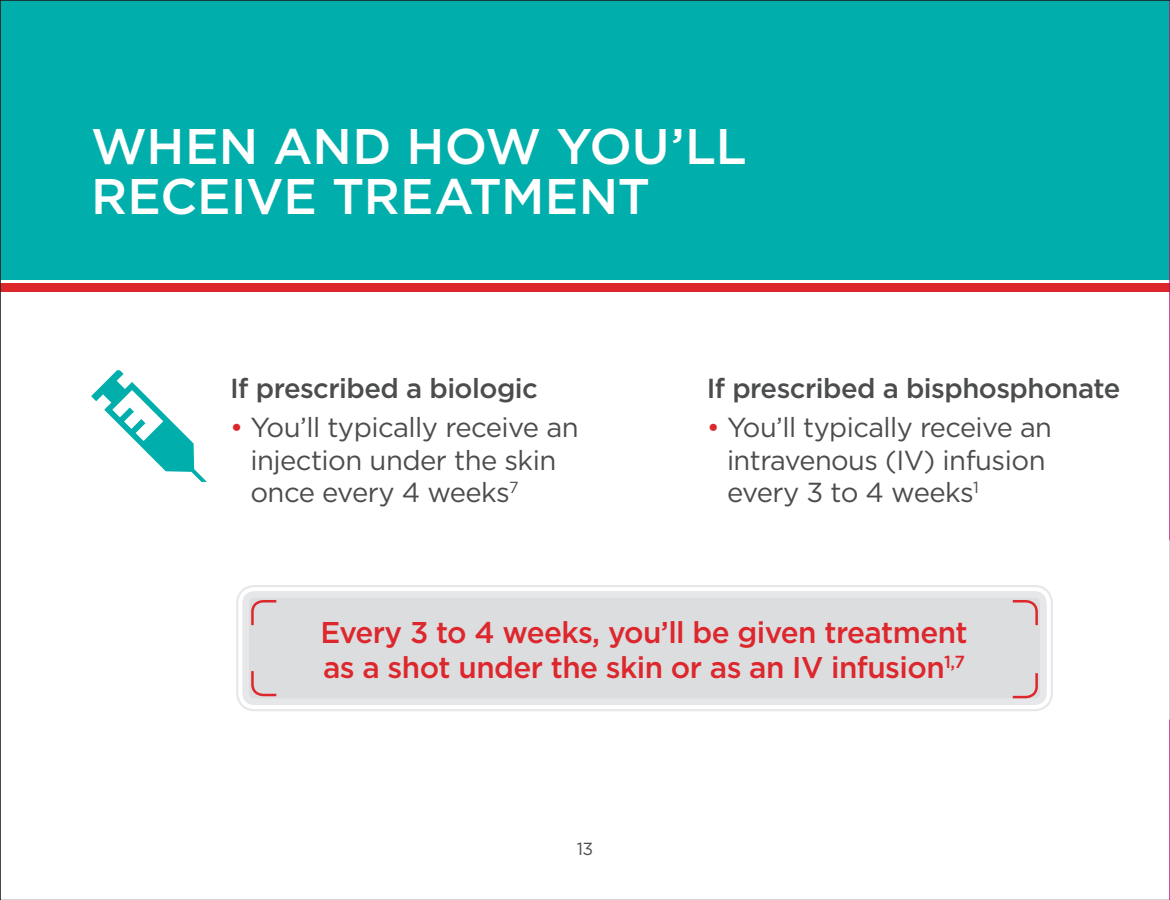
<style>
.page{position:relative;width:1170px;height:900px;background:#fff}
.page>*{position:absolute;margin:0;border:0;box-sizing:border-box;transform-origin:0 0}
.t1{font:500 50px/50px "Gotham";letter-spacing:-.005em;color:#fff}
.t2{font:500 30px/35px "Gotham";letter-spacing:-.02em;color:#dc272d}
.t3{font:27.5px/32.5px "Gotham";letter-spacing:-.02em;color:#4b4c4d}
.t4{font:500 27.5px "Gotham";letter-spacing:-.02em;color:#4b4c4d}
.t5{font:17.5px "Gotham";color:#4b4c4d}
.s1{color:#dc272d}
</style>
<div class="page">
<div style="left:0;top:0;width:1170px;height:279px;background:#00afab"></div>
<div style="left:0;top:284px;width:1170px;height:8px;background:#dc272d"></div>
<svg style="left:91px;top:370px;width:116px;height:112px"></svg>
<div style="left:243px;top:591px;width:803px;height:114px;background:#dcdddf;border-radius:12px"></div>
<div style="left:236px;top:585px;width:817px;height:126px;border:2px solid #e6e7e9;border-radius:17px"></div>
<div style="left:243px;top:591px;width:803px;height:114px;border:6px solid #e6e7e9;border-radius:8px"></div>
<svg style="left:251px;top:600px;width:26px;height:26px"></svg>
<svg style="left:1010px;top:673px;width:29px;height:27px"></svg>
<svg style="left:1012px;top:600px;width:26px;height:26px"></svg>
<svg style="left:251px;top:671px;width:26px;height:26px"></svg>
<p class="t1" style="left:91px;top:121px;width:657px">WHEN AND HOW YOU’LL<br>RECEIVE TREATMENT</p>
<p class="t4" style="left:230px;top:371px;width:309px">If prescribed a biologic</p>
<p class="t3" style="left:250px;top:411px;width:330px;text-indent:-20px"><span class="s1">•</span> You’ll typically receive an injection under the skin once every 4 weeks<sup>7</sup></p>
<p class="t4" style="left:707px;top:371px;width:415px">If prescribed a bisphosphonate</p>
<p class="t3" style="left:727px;top:411px;width:327px;text-indent:-20px"><span class="s1">•</span> You’ll typically receive an intravenous (IV) infusion every 3 to 4 weeks<sup>1</sup></p>
<p class="t2" style="left:320px;top:614px;width:649px">Every 3 to 4 weeks, you’ll be given treatment as a shot under the skin or as an IV infusion<sup>1,7</sup></p>
<p class="t5" style="left:577px;top:838px;width:18px">13</p>
</div>
